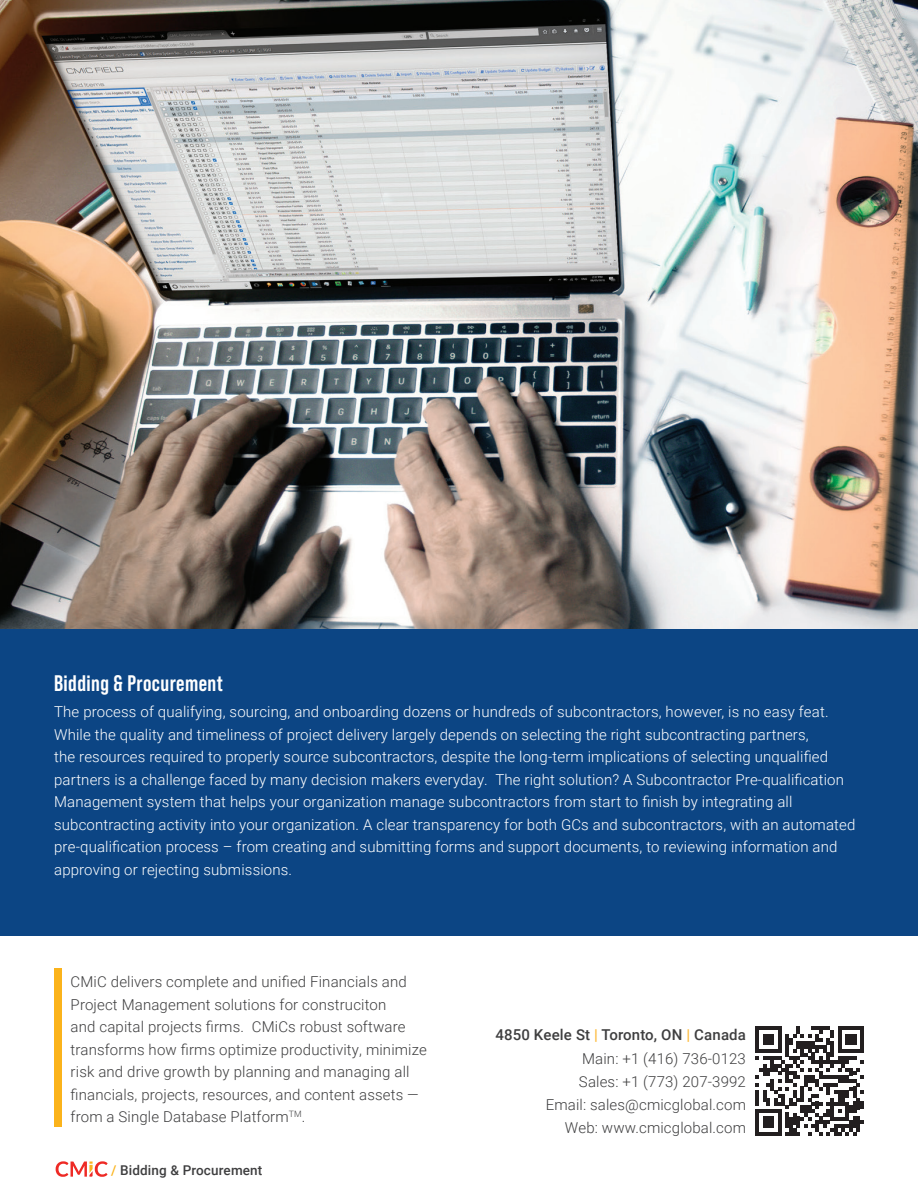
<style>
.page{position:relative;width:918px;height:1188px;background:#fff}
.page>*{position:absolute;margin:0;border:0;box-sizing:border-box;transform-origin:0 0}
.t1{font:700 22.5px "Bebas Neue Pro";letter-spacing:.02em;color:#fff}
.t2{font:300 15px/22.5px "Roboto";letter-spacing:.01em;color:#fff}
.t3{font:300 15px/22.5px "Roboto";letter-spacing:.01em;color:#3e3e3f}
.t4{font:500 13.5px "Roboto";letter-spacing:.01em;color:#3e3e3f}
.s1{color:#fbb31b}
.s2{font-weight:500}
.s3{font-weight:500;color:#fdb938}
</style>
<div class="page">
<img style="left:0;top:0;width:918px;height:629px">
<svg style="left:755px;top:1027px;width:109px;height:108px"></svg>
<div style="left:55px;top:968px;width:7px;height:158px;background:#fbb31b"></div>
<div style="left:0;top:629px;width:918px;height:306px;background:#0c4584"></div>
<svg style="left:56px;top:1161px;width:52px;height:16px"></svg>
<h1 class="t1" style="left:54px;top:670px;width:170px">Bidding &amp; Procurement</h1>
<p class="t2" style="left:54px;top:700px;width:803px">The process of qualifying, sourcing, and onboarding dozens or hundreds of subcontractors, however, is no easy feat.<br>While the quality and timeliness of project delivery largely depends on selecting the right subcontracting partners,<br>the resources required to properly source subcontractors, despite the long-term implications of selecting unqualified partners is a challenge faced by many decision makers everyday. The right solution? A Subcontractor Pre-qualification Management system that helps your organization manage subcontractors from start to finish by integrating all subcontracting activity into your organization. A clear transparency for both GCs and subcontractors, with an automated pre-qualification process – from creating and submitting forms and support documents, to reviewing information and approving or rejecting submissions.</p>
<p class="t3" style="left:71px;top:970px;width:358px">CMiC delivers complete and unified Financials and Project Management solutions for construciton<br>and capital projects firms. CMiCs robust software transforms how firms optimize productivity, minimize risk and drive growth by planning and managing all financials, projects, resources, and content assets — from a Single Database Platform<sup>TM</sup>.</p>
<p class="t4" style="left:111px;top:1161px;width:153px"><span class="s1">/</span> Bidding &amp; Procurement</p>
<p class="t3" style="left:495px;top:1023px;width:252px;line-height:23.2px;text-align:right"><span class="s2">4850 Keele St</span> <span class="s3">|</span> <span class="s2">Toronto, ON</span> <span class="s3">|</span> <span class="s2">Canada<br></span>Main: +1 (416) 736-0123<br>Sales: +1 (773) 207-3992<br>Email: sales@cmicglobal.com<br>Web: www.cmicglobal.com</p>
</div>
